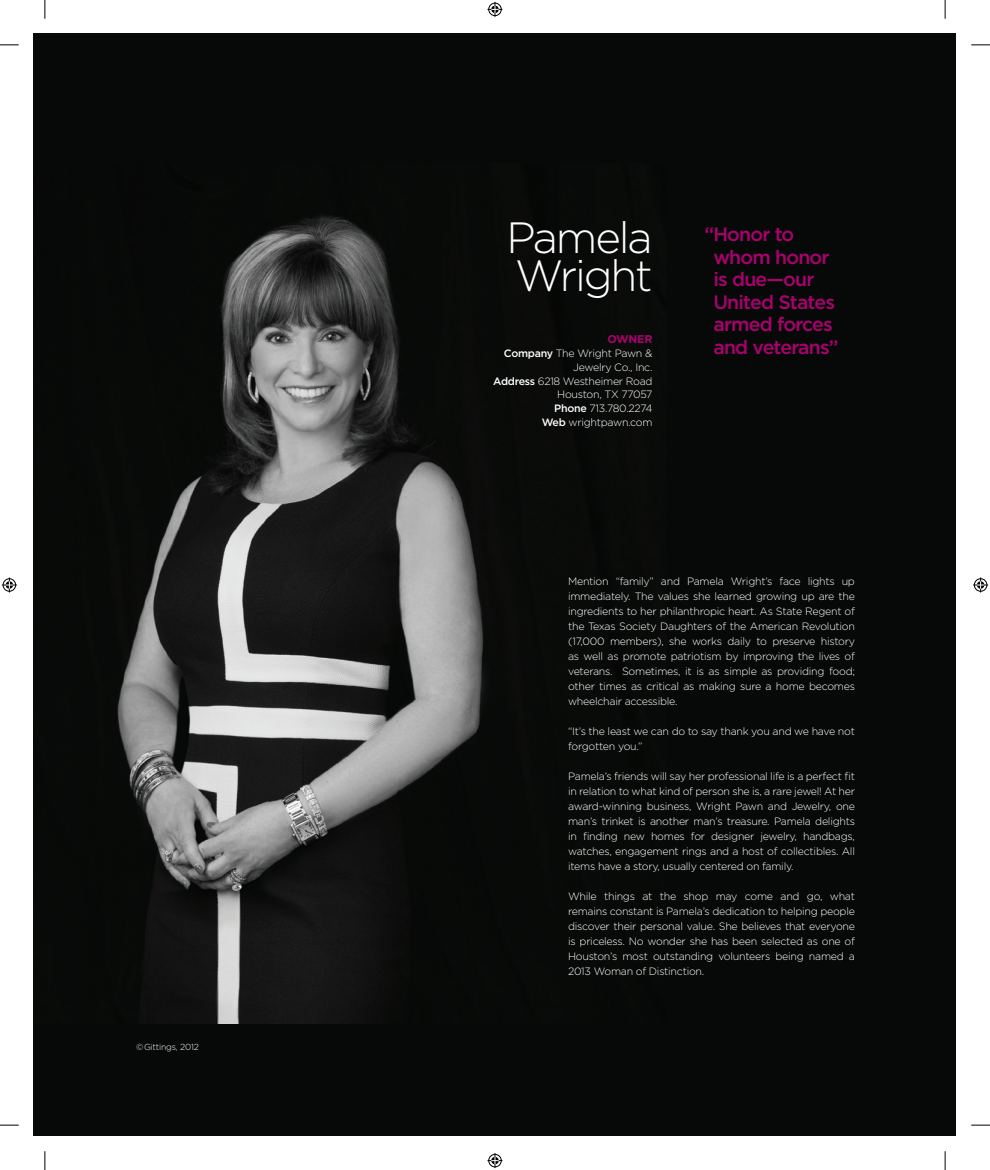
<style>
.page{position:relative;width:990px;height:1170px;background:#fff}
.page>*{position:absolute;margin:0;border:0;box-sizing:border-box;transform-origin:0 0}
.t1{font:300 43.75px/38.2px "Gotham";letter-spacing:-.05em;color:#fff}
.t2{font:500 19.38px/22.5px "Gotham";letter-spacing:-.04em;color:#aa016e}
.t3{font:700 11.25px "Gotham";letter-spacing:-.025em;color:#aa016e}
.t4{font:300 10.62px/15px "Gotham";letter-spacing:-.025em;color:#fff;text-align:justify}
.t5{font:300 8.75px "Gotham";letter-spacing:-.025em;color:#fff}
.s1{font-weight:500}
</style>
<div class="page">
<div style="left:34px;top:34px;width:922px;height:1102px;background:#070909"></div>
<img style="left:117px;top:215px;width:368px;height:808px">
<svg style="left:0;top:44px;width:19px;height:2px"></svg>
<svg style="left:971px;top:44px;width:18px;height:2px"></svg>
<svg style="left:0;top:1124px;width:19px;height:2px"></svg>
<svg style="left:971px;top:1124px;width:18px;height:2px"></svg>
<svg style="left:44px;top:1px;width:2px;height:18px"></svg>
<svg style="left:44px;top:1151px;width:2px;height:19px"></svg>
<svg style="left:944px;top:1px;width:2px;height:18px"></svg>
<svg style="left:944px;top:1151px;width:2px;height:19px"></svg>
<svg style="left:487px;top:2px;width:15px;height:15px"></svg>
<svg style="left:487px;top:1153px;width:15px;height:15px"></svg>
<svg style="left:2px;top:577px;width:15px;height:15px"></svg>
<svg style="left:973px;top:577px;width:15px;height:15px"></svg>
<p class="t5" style="left:136px;top:1042px;width:64px">©Gittings, 2012</p>
<h1 class="t1" style="left:506px;top:217px;width:148px">Pamela<br>Wright</h1>
<p class="t3" style="left:607px;top:333px;width:47px">OWNER</p>
<p class="t4" style="left:493px;top:346px;width:161px;line-height:13.8px;text-align:right"><span class="s1">Company</span> The Wright Pawn &amp;<br>Jewelry Co., Inc.<br><span class="s1">Address</span> 6218 Westheimer Road<br>Houston, TX 77057<br><span class="s1">Phone</span> 713.780.2274<br><span class="s1">Web</span> wrightpawn.com</p>
<h2 class="t2" style="left:713px;top:222px;width:127px;text-indent:-9px">“Honor to whom honor is due—our<br>United States armed forces and veterans”</h2>
<p class="t4" style="left:568px;top:573px;width:288px">Mention “family” and Pamela Wright’s face lights up immediately. The values she learned growing up are the ingredients to her philanthropic heart. As State Regent of the Texas Society Daughters of the American Revolution (17,000 members), she works daily to preserve history as well as promote patriotism by improving the lives of veterans. Sometimes, it is as simple as providing food; other times as critical as making sure a home becomes wheelchair accessible.</p>
<p class="t4" style="left:568px;top:723px;width:288px">“It’s the least we can do to say thank you and we have not forgotten you.”</p>
<p class="t4" style="left:568px;top:768px;width:288px">Pamela’s friends will say her professional life is a perfect fit in relation to what kind of person she is, a rare jewel! At her award-winning business, Wright Pawn and Jewelry, one man’s trinket is another man’s treasure. Pamela delights in finding new homes for designer jewelry, handbags, watches, engagement rings and a host of collectibles. All items have a story, usually centered on family.</p>
<p class="t4" style="left:568px;top:888px;width:288px">While things at the shop may come and go, what remains constant is Pamela’s dedication to helping people discover their personal value. She believes that everyone is priceless. No wonder she has been selected as one of Houston’s most outstanding volunteers being named a 2013 Woman of Distinction.</p>
</div>
